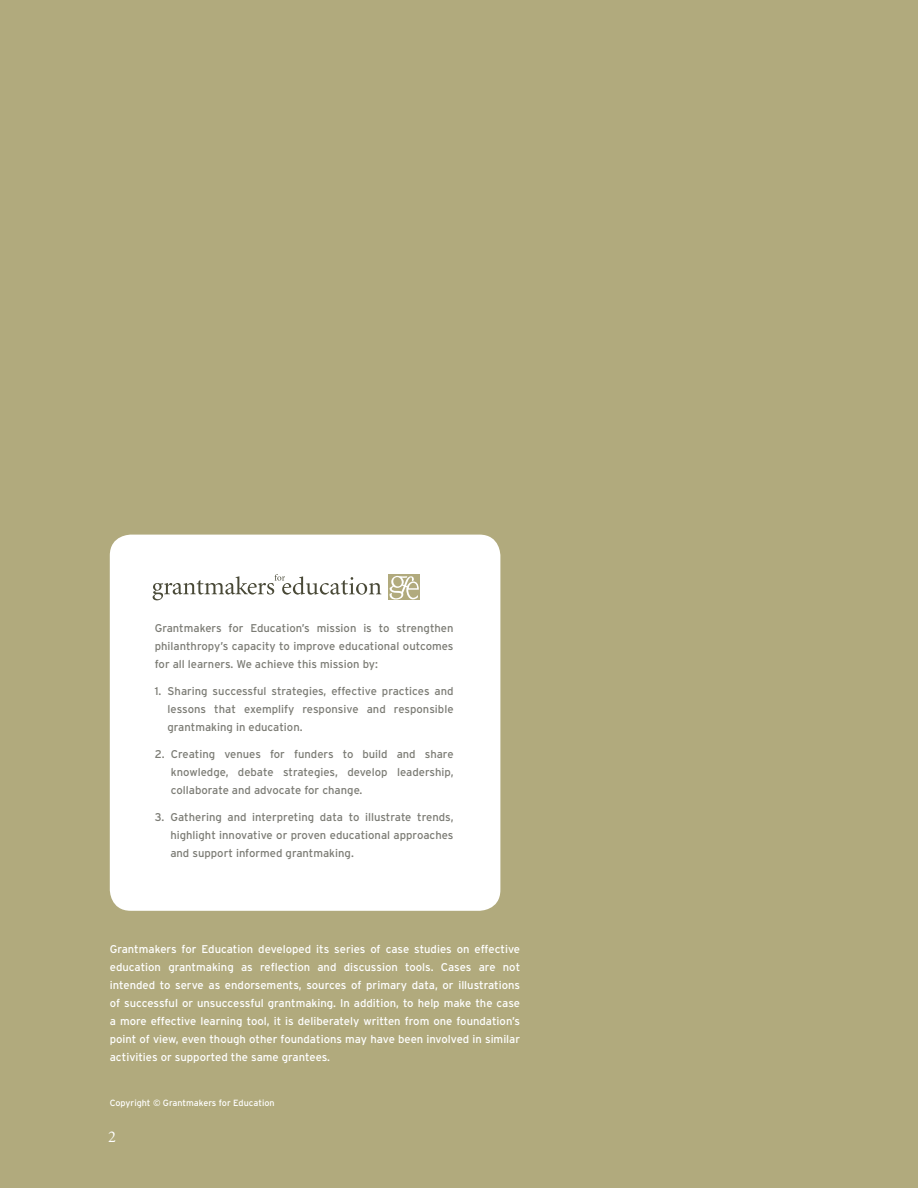
<style>
.page{position:relative;width:918px;height:1188px;background:#b1aa7d}
.page>*{position:absolute;margin:0;border:0;box-sizing:border-box;transform-origin:0 0}
.t1{font:16.5px "Minion";color:#fff}
.t2{font:11.25px/18px "Interstate";color:#7b7b74;text-align:justify}
.t3{font:11.25px/18px "Interstate";color:#fff;text-align:justify}
.t4{font:9px "Interstate";color:#fff}
</style>
<div class="page">
<div style="left:110px;top:535px;width:390px;height:376px;background:#fff;border-radius:21px"></div>
<svg style="left:153px;top:574px;width:228px;height:26px"></svg>
<div style="left:389px;top:575px;width:31px;height:25px;background:#b1aa7d"></div>
<svg style="left:390px;top:576px;width:29px;height:24px"></svg>
<p class="t2" style="left:155px;top:619px;width:300px">Grantmakers for Education’s mission is to strengthen philanthropy’s capacity to improve educational outcomes for all learners. We achieve this mission by:</p>
<p class="t2" style="left:168px;top:682px;width:288px;text-indent:-13px">1. Sharing successful strategies, effective practices and lessons that exemplify responsive and responsible grantmaking in education.</p>
<p class="t2" style="left:171px;top:745px;width:284px;text-indent:-16px">2. Creating venues for funders to build and share knowledge, debate strategies, develop leadership, collaborate and advocate for change.</p>
<p class="t2" style="left:170px;top:808px;width:285px;text-indent:-16px">3. Gathering and interpreting data to illustrate trends, highlight innovative or proven educational approaches and support informed grantmaking.</p>
<p class="t3" style="left:110px;top:940px;width:412px">Grantmakers for Education developed its series of case studies on effective education grantmaking as reflection and discussion tools. Cases are not intended to serve as endorsements, sources of primary data, or illustrations of successful or unsuccessful grantmaking. In addition, to help make the case a more effective learning tool, it is deliberately written from one foundation’s point of view, even though other foundations may have been involved in similar activities or supported the same grantees.</p>
<p class="t4" style="left:110px;top:1097px;width:166px">Copyright © Grantmakers for Education</p>
<h1 class="t1" style="left:108px;top:1129px;width:9px">2</h1>
</div>
